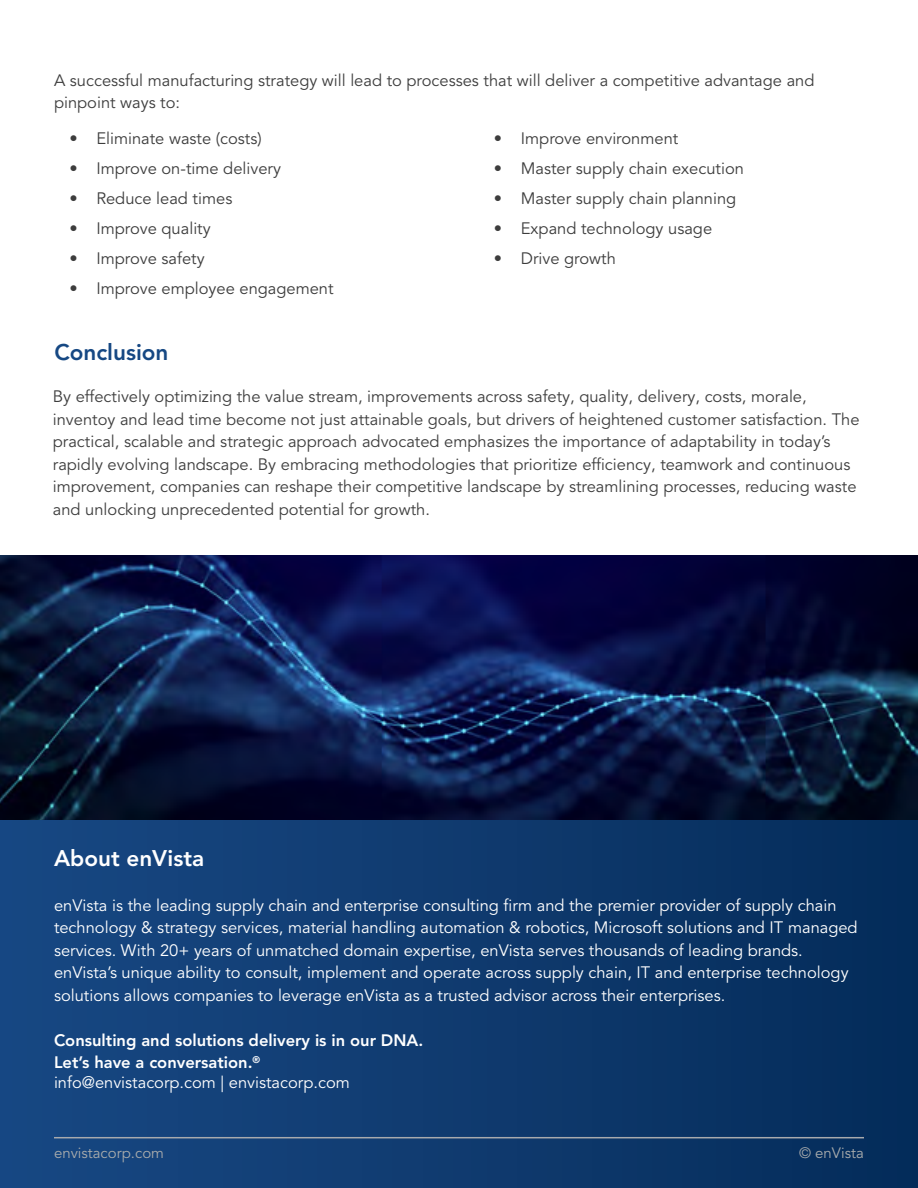
<style>
.page{position:relative;width:918px;height:1188px;background:#fff}
.page>*{position:absolute;margin:0;border:0;box-sizing:border-box;transform-origin:0 0}
.t1{font:800 22.5px "Avenir LT Pro";color:#fff}
.t2{font:800 22.5px "Avenir LT Pro";color:#164883}
.t3{font:16.5px/22.5px "Avenir LT Pro";color:#3e3e3e}
.t4{font:16.5px/22.5px "Avenir LT Pro";color:#fff}
.t5{font:16.5px "Avenir LT Pro";color:#3d3d3d}
.t6{font:800 16.5px/22.5px "Avenir LT Pro";color:#fff}
.t7{font:15px "Avenir LT Pro";color:#a8abac}
</style>
<div class="page">
<div style="left:0;top:594px;width:918px;height:594px;background:linear-gradient(to right,#194884,#052c5a)"></div>
<img style="left:0;top:556px;width:918px;height:264px">
<hr style="left:54px;top:1137px;width:810px;height:1px;background:#a8aaad">
<p class="t3" style="left:54px;top:69px;width:762px">A successful manufacturing strategy will lead to processes that will deliver a competitive advantage and pinpoint ways to:</p>
<p class="t5" style="left:69px;top:128px;width:194px">• Eliminate waste (costs)</p>
<p class="t5" style="left:69px;top:158px;width:213px">• Improve on-time delivery</p>
<p class="t5" style="left:69px;top:188px;width:165px">• Reduce lead times</p>
<p class="t5" style="left:69px;top:218px;width:143px">• Improve quality</p>
<p class="t5" style="left:69px;top:248px;width:137px">• Improve safety</p>
<p class="t5" style="left:69px;top:278px;width:266px">• Improve employee engagement</p>
<p class="t5" style="left:494px;top:128px;width:186px">• Improve environment</p>
<p class="t5" style="left:494px;top:158px;width:252px">• Master supply chain execution</p>
<p class="t5" style="left:494px;top:188px;width:244px">• Master supply chain planning</p>
<p class="t5" style="left:494px;top:218px;width:220px">• Expand technology usage</p>
<p class="t5" style="left:494px;top:248px;width:123px">• Drive growth</p>
<h1 class="t2" style="left:54px;top:339px;width:116px">Conclusion</h1>
<p class="t3" style="left:53px;top:386px;width:808px">By effectively optimizing the value stream, improvements across safety, quality, delivery, costs, morale, inventoy and lead time become not just attainable goals, but drivers of heightened customer satisfaction. The practical, scalable and strategic approach advocated emphasizes the importance of adaptability in today’s rapidly evolving landscape. By embracing methodologies that prioritize efficiency, teamwork and continuous improvement, companies can reshape their competitive landscape by streamlining processes, reducing waste and unlocking unprecedented potential for growth.</p>
<h1 class="t1" style="left:54px;top:845px;width:152px">About enVista</h1>
<p class="t4" style="left:54px;top:894px;width:805px">enVista is the leading supply chain and enterprise consulting firm and the premier provider of supply chain technology &amp; strategy services, material handling automation &amp; robotics, Microsoft solutions and IT managed services. With 20+ years of unmatched domain expertise, enVista serves thousands of leading brands. enVista’s unique ability to consult, implement and operate across supply chain, IT and enterprise technology solutions allows companies to leverage enVista as a trusted advisor across their enterprises.</p>
<p class="t6" style="left:54px;top:1029px;width:371px">Consulting and solutions delivery is in our DNA.<br>Let’s have a conversation.<sup>®</sup></p>
<p class="t4" style="left:54px;top:1072px;width:297px">info@envistacorp.com | envistacorp.com</p>
<p class="t7" style="left:54px;top:1144px;width:112px">envistacorp.com</p>
<p class="t7" style="left:799px;top:1144px;width:66px">© enVista</p>
</div>
